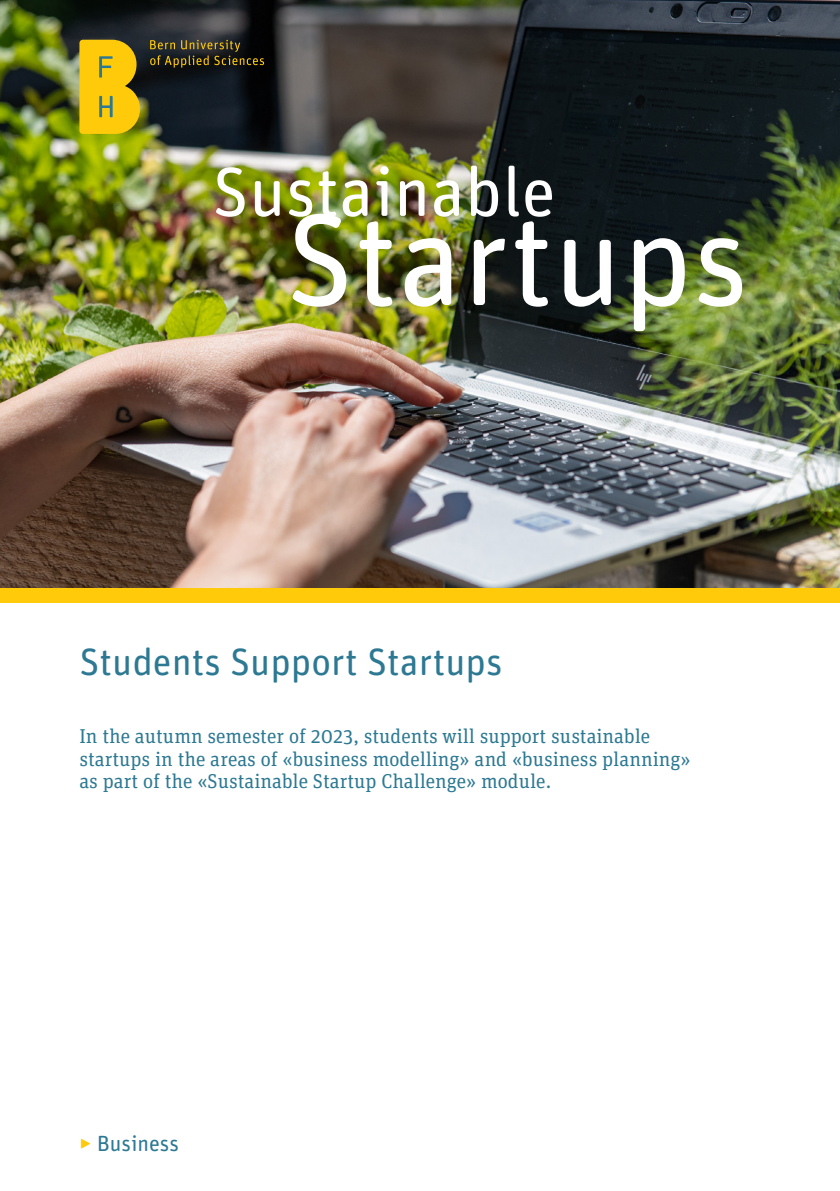
<style>
.page{position:relative;width:840px;height:1191px;background:#fff}
.page>*{position:absolute;margin:0;border:0;box-sizing:border-box;transform-origin:0 0}
.t1{font:130px "Unit Rounded Pro";color:#fff}
.t2{font:69.4px "Unit Rounded Pro";color:#fff}
.Haupttitel{font:38px "Unit Rounded Pro";color:#2d7993}
.Organisationseinheit{font:22px "Unit Rounded Pro";color:#2d7993}
.Teaser{font:20px/22.6px "Unit Slab Pro";color:#2d7993}
.s1{color:#feca0a}
</style>
<div class="page">
<img style="left:0;top:0;width:839px;height:588px">
<div style="left:0;top:588px;width:839px;height:14px;background:#feca0a"></div>
<svg style="left:79px;top:40px;width:61px;height:94px"></svg>
<svg style="left:150px;top:40px;width:114px;height:28px"></svg>
<p class="t2" style="left:212px;top:144px;width:345px">Sustainable</p>
<p class="t1" style="left:285px;top:170px;width:465px">Startups</p>
<p class="Haupttitel" style="left:79px;top:635px;width:424px">Students Support Startups</p>
<p class="Teaser" style="left:79px;top:724px;width:612px">In the autumn semester of 2023, students will support sustainable startups in the areas of «business modelling» and «business planning» as part of the «Sustainable Startup Challenge» module.</p>
<p class="Organisationseinheit" style="left:79px;top:1128px;width:101px"><span class="s1">‣</span> Business</p>
</div>
